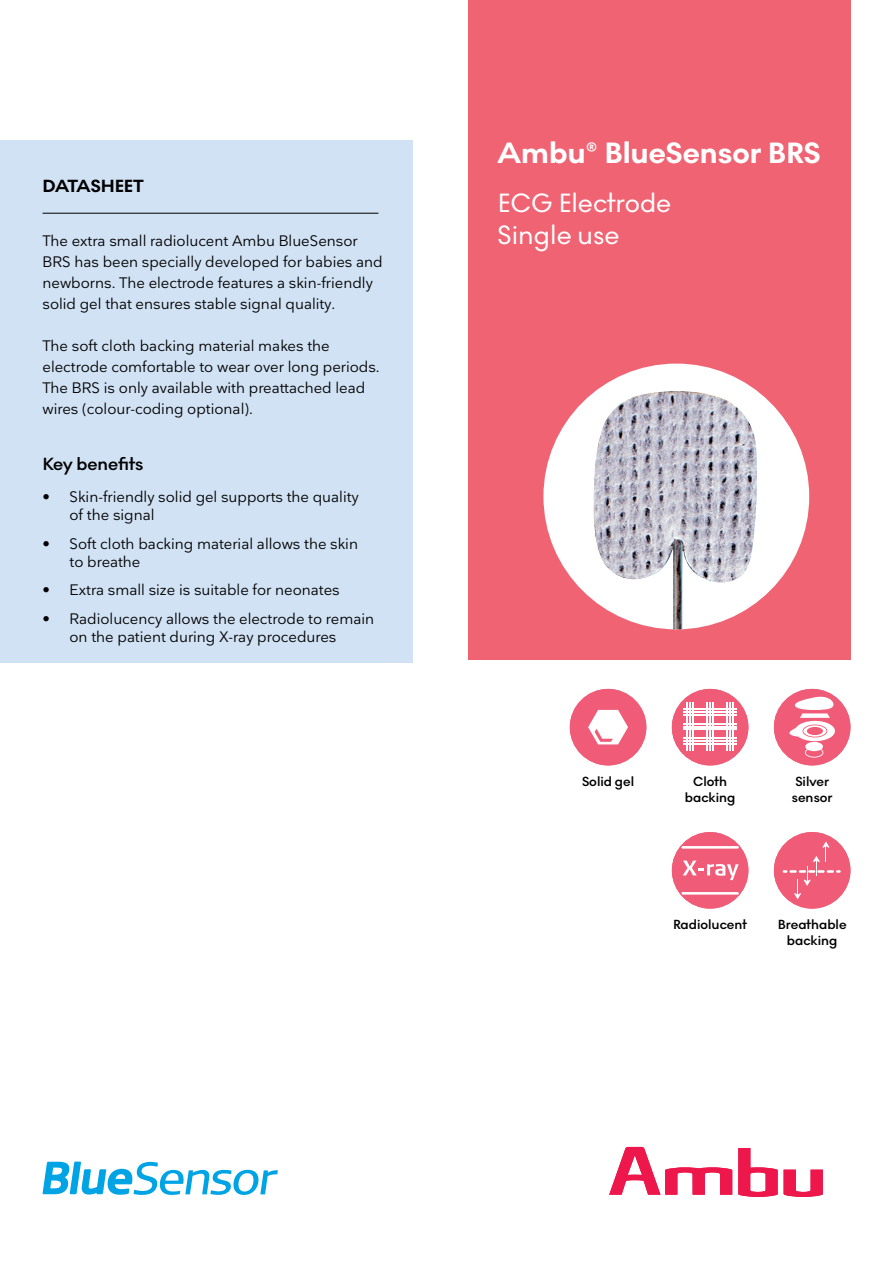
<style>
.page{position:relative;width:893px;height:1263px;background:#fff}
.page>*{position:absolute;margin:0;border:0;box-sizing:border-box;transform-origin:0 0}
.t1{font:700 30px "Noir No 1";color:#fff}
.t2{font:27px/32.4px "Noir No 1";color:#fff}
.t3{font:600 18px "Noir No 1";color:#000}
.t4{font:700 18px "Noir No 1";color:#000}
.t5{font:15px/21px "Nationale";color:#000}
.t6{font:600 13.5px/16.5px "Noir No 1";color:#000;text-align:center}
</style>
<div class="page">
<svg style="left:784px;top:1169px;width:39px;height:28px"></svg>
<svg style="left:738px;top:1148px;width:40px;height:49px"></svg>
<svg style="left:609px;top:1147px;width:123px;height:48px"></svg>
<svg style="left:43px;top:1161px;width:235px;height:34px"></svg>
<div style="left:468px;top:0;width:382px;height:659px;background:#f06373"></div>
<svg style="left:672px;top:832px;width:76px;height:77px"></svg>
<svg style="left:774px;top:832px;width:76px;height:77px"></svg>
<svg style="left:672px;top:689px;width:76px;height:76px"></svg>
<svg style="left:570px;top:689px;width:76px;height:76px"></svg>
<svg style="left:774px;top:689px;width:76px;height:76px"></svg>
<div style="left:0;top:140px;width:412px;height:523px;background:#d1e2f4"></div>
<hr style="left:43px;top:213px;width:335px;height:1px;background:#000">
<div style="left:543px;top:364px;width:266px;height:265px;background:#fff;border-radius:50%"></div>
<img style="left:592px;top:391px;width:166px;height:238px">
<p class="t4" style="left:43px;top:172px;width:103px">DATASHEET</p>
<p class="t5" style="left:43px;top:230px;width:342px">The extra small radiolucent Ambu BlueSensor BRS has been specially developed for babies and newborns. The electrode features a skin-friendly solid gel that ensures stable signal quality.</p>
<p class="t5" style="left:43px;top:335px;width:339px">The soft cloth backing material makes the electrode comfortable to wear over long periods.<br>The BRS is only available with preattached lead wires (colour-coding optional).</p>
<p class="t3" style="left:43px;top:450px;width:102px">Key benefits</p>
<p class="t5" style="left:70px;top:488px;width:291px;line-height:18px;text-indent:-27px">• Skin-friendly solid gel supports the quality of the signal</p>
<p class="t5" style="left:70px;top:534px;width:290px;line-height:18px;text-indent:-27px">• Soft cloth backing material allows the skin to breathe</p>
<p class="t5" style="left:43px;top:579px;width:299px">• Extra small size is suitable for neonates</p>
<p class="t5" style="left:70px;top:609px;width:306px;line-height:18px;text-indent:-27px">• Radiolucency allows the electrode to remain on the patient during X-ray procedures</p>
<h1 class="t1" style="left:497px;top:130px;width:325px">Ambu® BlueSensor BRS</h1>
<h2 class="t2" style="left:497px;top:186px;width:175px">ECG Electrode<br>Single use</h2>
<p class="t6" style="left:582px;top:773px;width:54px">Solid gel</p>
<p class="t6" style="left:792px;top:773px;width:42px;text-align:left">Silver sensor</p>
<p class="t6" style="left:685px;top:773px;width:52px">Cloth backing</p>
<p class="t6" style="left:673px;top:916px;width:76px">Radiolucent</p>
<p class="t6" style="left:778px;top:916px;width:70px">Breathable backing</p>
</div>
